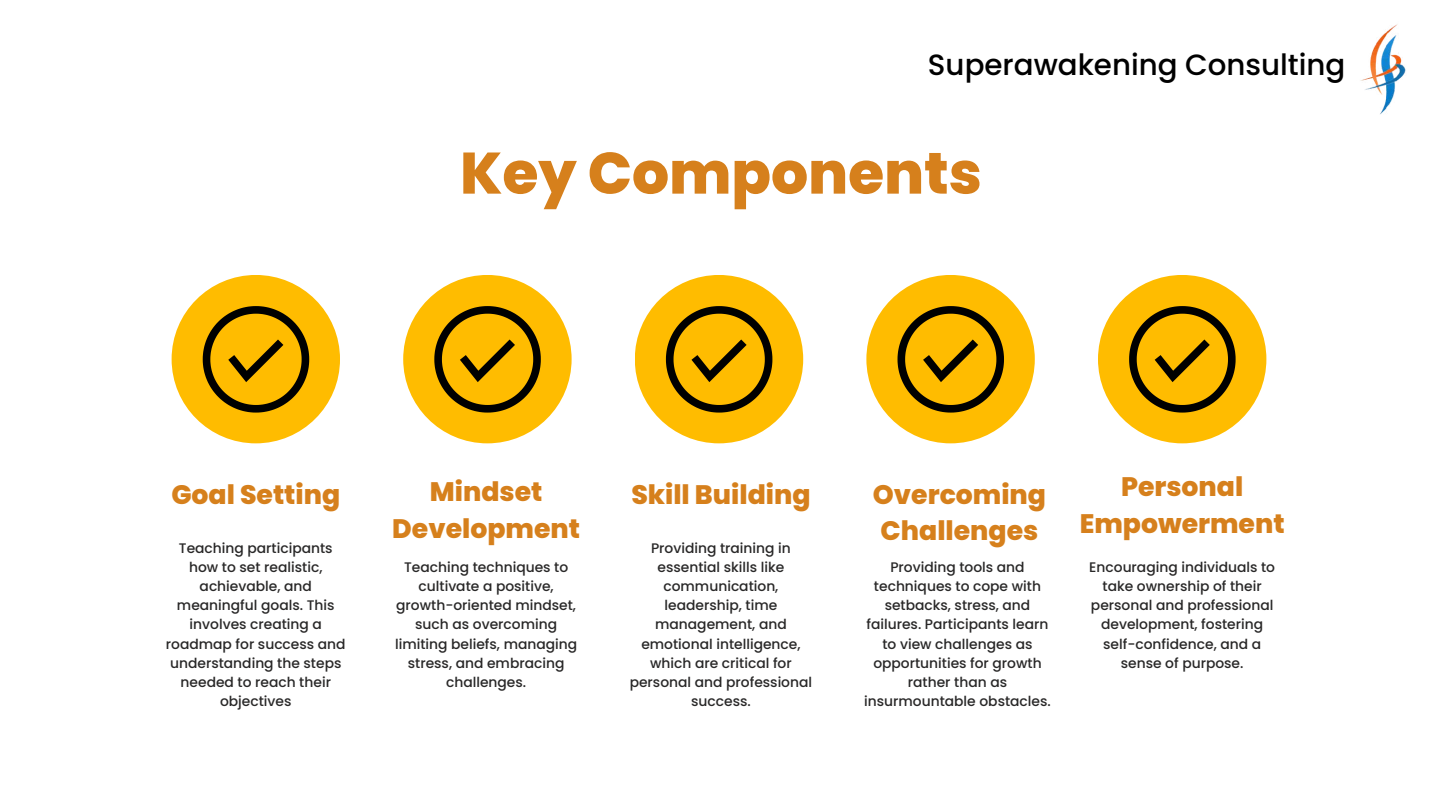
<style>
.page{position:relative;width:1440px;height:810px;background:#fff}
.page>*{position:absolute;margin:0;border:0;box-sizing:border-box;transform-origin:0 0}
.t1{font:800 58.4px "Poppins";color:#d6801c}
.t2{font:500 29.3px "Poppins";color:#000}
.t3{font:800 26.7px/36.8px "Poppins";color:#d6801c;text-align:center}
.t4{font:500 13.9px/19.2px "Poppins";color:#292828;text-align:center}
</style>
<div class="page">
<div style="left:172px;top:275px;width:168px;height:168px;background:#ffbc00;border-radius:50%"></div>
<div style="left:403px;top:275px;width:169px;height:168px;background:#ffbc00;border-radius:50%"></div>
<div style="left:635px;top:275px;width:168px;height:168px;background:#ffbc00;border-radius:50%"></div>
<div style="left:866px;top:275px;width:169px;height:168px;background:#ffbc00;border-radius:50%"></div>
<div style="left:1098px;top:275px;width:168px;height:168px;background:#ffbc00;border-radius:50%"></div>
<svg style="left:203px;top:306px;width:106px;height:107px"></svg>
<svg style="left:434px;top:306px;width:107px;height:107px"></svg>
<svg style="left:666px;top:306px;width:106px;height:107px"></svg>
<svg style="left:898px;top:306px;width:106px;height:107px"></svg>
<svg style="left:1129px;top:306px;width:107px;height:107px"></svg>
<img style="left:1360px;top:24px;width:46px;height:91px">
<h2 class="t2" style="left:928px;top:45px;width:419px">Superawakening Consulting</h2>
<h1 class="t1" style="left:460px;top:132px;width:523px">Key Components</h1>
<h3 class="t3" style="left:171px;top:476px;width:170px">Goal Setting</h3>
<p class="t4" style="left:166px;top:538px;width:181px">Teaching participants how to set realistic, achievable, and meaningful goals. This involves creating a roadmap for success and understanding the steps needed to reach their objectives</p>
<h3 class="t3" style="left:392px;top:473px;width:189px">Mindset<br>Development</h3>
<p class="t4" style="left:395px;top:557px;width:184px">Teaching techniques to cultivate a positive, growth-oriented mindset, such as overcoming limiting beliefs, managing stress, and embracing challenges.</p>
<h3 class="t3" style="left:631px;top:476px;width:181px">Skill Building</h3>
<p class="t4" style="left:630px;top:538px;width:184px">Providing training in essential skills like communication, leadership, time management, and emotional intelligence, which are critical for personal and professional success.</p>
<h3 class="t3" style="left:873px;top:476px;width:175px;text-align:left">Overcoming<br>Challenges</h3>
<p class="t4" style="left:864px;top:557px;width:188px">Providing tools and techniques to cope with setbacks, stress, and failures. Participants learn to view challenges as opportunities for growth rather than as insurmountable obstacles.</p>
<h3 class="t3" style="left:1080px;top:469px;width:206px">Personal<br>Empowerment</h3>
<p class="t4" style="left:1089px;top:557px;width:187px">Encouraging individuals to take ownership of their personal and professional development, fostering self-confidence, and a sense of purpose.</p>
</div>
